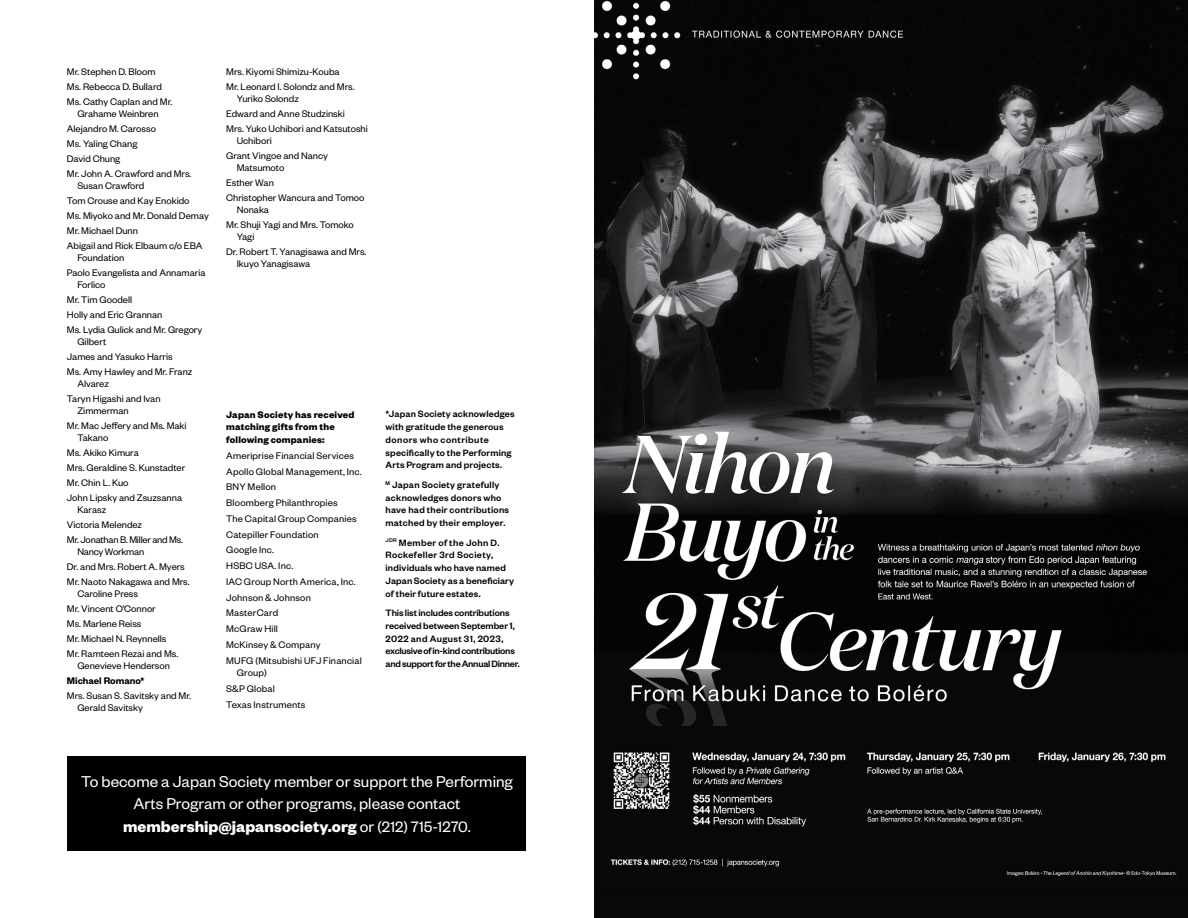
<style>
.page{position:relative;width:1188px;height:918px;background:#fff}
.page>*{position:absolute;margin:0;border:0;box-sizing:border-box;transform-origin:0 0}
.t1{font:17.25px/22.5px "Founders Grotesk";color:#fff;text-align:center}
.t2{font:10.5px/15px "Founders Grotesk";color:#000}
.t3{font:700 10.5px/12.8px "Founders Grotesk";letter-spacing:.015em;color:#000}
.t4{font:600 10.5px "Founders Grotesk";color:#000}
.t5{font:500 10.2px/12.8px "Founders Grotesk";letter-spacing:.02em;color:#000}
.t6{font:500 10.2px/12.8px "Founders Grotesk";letter-spacing:-.01em;color:#000}
.s1{font-weight:700}
.s2{font-size:16.5px}
</style>
<div class="page">
<div style="left:594px;top:779px;width:594px;height:90px;background:#080808"></div>
<div style="left:68px;top:757px;width:458px;height:94px;background:#000"></div>
<img style="left:594px;top:0;width:594px;height:779px">
<img style="left:594px;top:727px;width:583px;height:100px">
<div style="left:594px;top:850px;width:594px;height:68px;background:#080808"></div>
<img style="left:610px;top:858px;width:567px;height:18px">
<div style="left:1074px;top:779px;width:114px;height:90px;background:#080808"></div>
<p class="t2" style="left:67px;top:64px;width:107px">Mr. Stephen D. Bloom<br>Ms. Rebecca D. Bullard<br>Ms. Cathy Caplan and Mr.</p>
<p class="t2" style="left:67px;top:106px;width:126px;text-indent:10px">Grahame Weinbren<br>Alejandro M. Carosso<br>Ms. Yaling Chang<br>David Chung<br>Mr. John A. Crawford and Mrs.</p>
<p class="t2" style="left:67px;top:178px;width:143px;text-indent:10px">Susan Crawford<br>Tom Crouse and Kay Enokido<br>Ms. Miyoko and Mr. Donald Demay<br>Mr. Michael Dunn<br>Abigail and Rick Elbaum c/o EBA</p>
<p class="t2" style="left:67px;top:250px;width:140px;text-indent:10px">Foundation<br>Paolo Evangelista and Annamaria</p>
<p class="t2" style="left:67px;top:277px;width:137px;text-indent:10px">Forlico<br>Mr. Tim Goodell<br>Holly and Eric Grannan<br>Ms. Lydia Gulick and Mr. Gregory</p>
<p class="t2" style="left:67px;top:334px;width:127px;text-indent:10px">Gilbert<br>James and Yasuko Harris<br>Ms. Amy Hawley and Mr. Franz</p>
<p class="t2" style="left:67px;top:376px;width:95px;text-indent:10px">Alvarez<br>Taryn Higashi and Ivan</p>
<p class="t2" style="left:67px;top:403px;width:121px;text-indent:10px">Zimmerman<br>Mr. Mac Jeffery and Ms. Maki</p>
<p class="t2" style="left:67px;top:430px;width:120px;text-indent:10px">Takano<br>Ms. Akiko Kimura<br>Mrs. Geraldine S. Kunstadter<br>Mr. Chin L. Kuo<br>John Lipsky and Zsuzsanna</p>
<p class="t2" style="left:67px;top:502px;width:118px;text-indent:10px">Karasz<br>Victoria Melendez<br>Mr. Jonathan B. Miller and Ms.</p>
<p class="t2" style="left:67px;top:544px;width:124px;text-indent:10px">Nancy Workman<br>Dr. and Mrs. Robert A. Myers<br>Mr. Naoto Nakagawa and Mrs.</p>
<p class="t2" style="left:67px;top:586px;width:113px;text-indent:10px">Caroline Press<br>Mr. Vincent O’Connor<br>Ms. Marlene Reiss<br>Mr. Michael N. Reynnells<br>Mr. Ramteen Rezai and Ms.</p>
<p class="t2" style="left:77px;top:658px;width:94px">Genevieve Henderson</p>
<p class="t4" style="left:67px;top:674px;width:79px">Michael Romano*</p>
<p class="t2" style="left:77px;top:689px;width:115px;line-height:12px;text-indent:-10px">Mrs. Susan S. Savitsky and Mr.<br>Gerald Savitsky</p>
<p class="t2" style="left:226px;top:64px;width:130px">Mrs. Kiyomi Shimizu-Kouba<br>Mr. Leonard I. Solondz and Mrs.</p>
<p class="t2" style="left:226px;top:91px;width:143px;text-indent:10px">Yuriko Solondz<br>Edward and Anne Studzinski<br>Mrs. Yuko Uchibori and Katsutoshi</p>
<p class="t2" style="left:226px;top:133px;width:103px;text-indent:10px">Uchibori<br>Grant Vingoe and Nancy</p>
<p class="t2" style="left:226px;top:160px;width:140px;text-indent:10px">Matsumoto<br>Esther Wan<br>Christopher Wancura and Tomoo</p>
<p class="t2" style="left:226px;top:202px;width:129px;text-indent:10px">Nonaka<br>Mr. Shuji Yagi and Mrs. Tomoko</p>
<p class="t2" style="left:226px;top:229px;width:142px;text-indent:10px">Yagi<br>Dr. Robert T. Yanagisawa and Mrs.</p>
<p class="t2" style="left:237px;top:256px;width:75px">Ikuyo Yanagisawa</p>
<p class="t3" style="left:226px;top:407px;width:130px">Japan Society has received matching gifts from the following companies:</p>
<p class="t2" style="left:226px;top:447px;width:137px;line-height:15.8px">Ameriprise Financial Services<br>Apollo Global Management, Inc.<br>BNY Mellon<br>Bloomberg Philanthropies<br>The Capital Group Companies<br>Catepiller Foundation<br>Google Inc.<br>HSBC USA. Inc.<br>IAC Group North America, Inc.<br>Johnson &amp; Johnson<br>MasterCard<br>McGraw Hill<br>McKinsey &amp; Company<br>MUFG (Mitsubishi UFJ Financial</p>
<p class="t2" style="left:226px;top:665px;width:81px;line-height:15.8px;text-indent:10px">Group)<br>S&amp;P Global<br>Texas Instruments</p>
<p class="t5" style="left:386px;top:407px;width:131px">*Japan Society acknowledges with gratitude the generous donors who contribute specifically to the Performing<br>Arts Program and projects.</p>
<p class="t5" style="left:386px;top:478px;width:125px"><sup>M</sup> Japan Society gratefully acknowledges donors who have had their contributions matched by their employer.</p>
<p class="t5" style="left:386px;top:535px;width:130px"><sup>JDR</sup> Member of the John D.<br>Rockefeller 3rd Society, individuals who have named<br>Japan Society as a beneficiary of their future estates.</p>
<p class="t6" style="left:386px;top:606px;width:136px">This list includes contributions received between September 1,<br>2022 and August 31, 2023, exclusive of in-kind contributions and support for the Annual Dinner.</p>
<h1 class="t1" style="left:81px;top:769px;width:433px">To become a Japan Society member or support the Performing<br>Arts Program or other programs, please contact <span class="s1">membership@japansociety.org</span> or <span class="s2">(212) 715-1270</span>.</h1>
</div>
